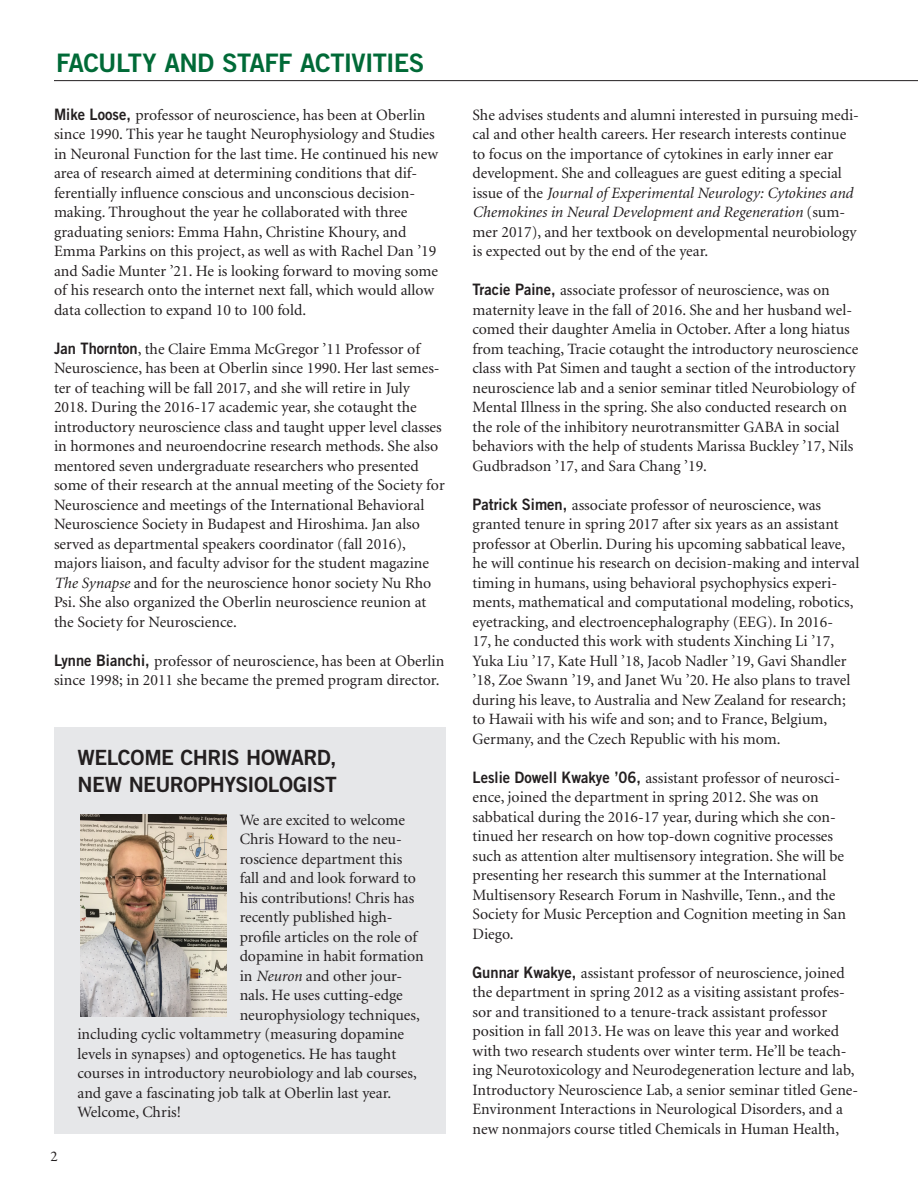
<style>
.page{position:relative;width:918px;height:1188px;background:#fff}
.page>*{position:absolute;margin:0;border:0;box-sizing:border-box;transform-origin:0 0}
.t1{font:25.5px "Trade Gothic LT Std Bd 2";letter-spacing:-.025em;color:#006a37}
.t2{font:21px/27px "Trade Gothic LT Std Bd 2";letter-spacing:-.025em;color:#231f20}
.t3{font:15.75px/19.5px "Minion";color:#231f20}
.t4{font:15px "Garamond Premr Pro";color:#231f20}
.s1{font-family:"Trade Gothic LT Std Bd 2"}
.s2{font-style:italic}
</style>
<div class="page">
<div style="left:54px;top:728px;width:392px;height:406px;background:#e6e7e9"></div>
<img style="left:81px;top:815px;width:145px;height:201px">
<hr style="left:54px;top:80px;width:864px;height:1px;background:#231f20">
<h1 class="t1" style="left:56px;top:47px;width:370px">FACULTY AND STAFF ACTIVITIES</h1>
<p class="t3" style="left:54px;top:106px;width:386px"><span class="s1">Mike Loose,</span> professor of neuroscience, has been at Oberlin since 1990. This year he taught Neurophysiology and Studies in Neuronal Function for the last time. He continued his new area of research aimed at determining conditions that dif&shy;ferentially influence conscious and unconscious decision&shy;making. Throughout the year he collaborated with three graduating seniors: Emma Hahn, Christine Khoury, and Emma Parkins on this project, as well as with Rachel Dan ’19 and Sadie Munter ’21. He is looking forward to moving some of his research onto the internet next fall, which would allow data collection to expand 10 to 100 fold.</p>
<p class="t3" style="left:54px;top:340px;width:392px"><span class="s1">Jan Thornton</span>, the Claire Emma McGregor ’11 Professor of Neuroscience, has been at Oberlin since 1990. Her last semes&shy;ter of teaching will be fall 2017, and she will retire in July 2018. During the 2016-17 academic year, she cotaught the introductory neuroscience class and taught upper level classes in hormones and neuroendocrine research methods. She also mentored seven undergraduate researchers who presented some of their research at the annual meeting of the Society for Neuroscience and meetings of the International Behavioral Neuroscience Society in Budapest and Hiroshima. Jan also served as departmental speakers coordinator (fall 2016), majors liaison, and faculty advisor for the student magazine <span class="s2">The Synapse</span> and for the neuroscience honor society Nu Rho Psi. She also organized the Oberlin neuroscience reunion at the Society for Neuroscience.</p>
<p class="t3" style="left:54px;top:652px;width:392px"><span class="s1">Lynne Bianchi,</span> professor of neuroscience, has been at Oberlin since 1998; in 2011 she became the premed program director.</p>
<p class="t4" style="left:51px;top:1147px;width:9px">2</p>
<h2 class="t2" style="left:77px;top:743px;width:261px">WELCOME CHRIS HOWARD,<br>NEW NEUROPHYSIOLOGIST</h2>
<p class="t3" style="left:240px;top:811px;width:167px">We are excited to welcome</p>
<p class="t3" style="left:240px;top:830px;width:164px">Chris Howard to the neu-</p>
<p class="t3" style="left:240px;top:850px;width:164px">roscience department this</p>
<p class="t3" style="left:240px;top:869px;width:178px">fall and and look forward to</p>
<p class="t3" style="left:240px;top:889px;width:176px">his contributions! Chris has</p>
<p class="t3" style="left:240px;top:908px;width:154px">recently published high-</p>
<p class="t3" style="left:240px;top:928px;width:179px">profile articles on the role of</p>
<p class="t3" style="left:240px;top:947px;width:186px">dopamine in habit formation</p>
<p class="t3" style="left:240px;top:967px;width:164px">in <span class="s2">Neuron</span> and other jour-</p>
<p class="t3" style="left:240px;top:986px;width:165px">nals. He uses cutting-edge</p>
<p class="t3" style="left:240px;top:1006px;width:182px">neurophysiology techniques,</p>
<p class="t3" style="left:77px;top:1025px;width:328px">including cyclic voltammetry (measuring dopamine</p>
<p class="t3" style="left:77px;top:1045px;width:320px">levels in synapses) and optogenetics. He has taught</p>
<p class="t3" style="left:77px;top:1064px;width:341px">courses in introductory neurobiology and lab courses,</p>
<p class="t3" style="left:77px;top:1084px;width:315px">and gave a fascinating job talk at Oberlin last year.</p>
<p class="t3" style="left:77px;top:1103px;width:105px">Welcome, Chris!</p>
<p class="t3" style="left:472px;top:106px;width:388px">She advises students and alumni interested in pursuing medi&shy;cal and other health careers. Her research interests continue to focus on the importance of cytokines in early inner ear development. She and colleagues are guest editing a special issue of the <span class="s2">Journal of Experimental Neurology: Cytokines and Chemokines in Neural Development and Regeneration</span> (sum&shy;mer 2017), and her textbook on developmental neurobiology is expected out by the end of the year.</p>
<p class="t3" style="left:472px;top:281px;width:387px"><span class="s1">Tracie Paine,</span> associate professor of neuroscience, was on maternity leave in the fall of 2016. She and her husband wel&shy;comed their daughter Amelia in October. After a long hiatus from teaching, Tracie cotaught the introductory neuroscience class with Pat Simen and taught a section of the introductory neuroscience lab and a senior seminar titled Neurobiology of Mental Illness in the spring. She also conducted research on the role of the inhibitory neurotransmitter GABA in social behaviors with the help of students Marissa Buckley ’17, Nils Gudbradson ’17, and Sara Chang ’19.</p>
<p class="t3" style="left:472px;top:496px;width:388px"><span class="s1">Patrick Simen,</span> associate professor of neuroscience, was granted tenure in spring 2017 after six years as an assistant professor at Oberlin. During his upcoming sabbatical leave, he will continue his research on decision-making and interval timing in humans, using behavioral psychophysics experi&shy;ments, mathematical and computational modeling, robotics, eyetracking, and electroencephalography (EEG). In 2016-<br>17, he conducted this work with students Xinching Li ’17, Yuka Liu ’17, Kate Hull ’18, Jacob Nadler ’19, Gavi Shandler ’18, Zoe Swann ’19, and Janet Wu ’20. He also plans to travel during his leave, to Australia and New Zealand for research; to Hawaii with his wife and son; and to France, Belgium, Germany, and the Czech Republic with his mom.</p>
<p class="t3" style="left:472px;top:769px;width:375px"><span class="s1">Leslie Dowell Kwakye ’06,</span> assistant professor of neurosci&shy;ence, joined the department in spring 2012. She was on sabbatical during the 2016-17 year, during which she con&shy;tinued her research on how top-down cognitive processes such as attention alter multisensory integration. She will be presenting her research this summer at the International Multisensory Research Forum in Nashville, Tenn., and the Society for Music Perception and Cognition meeting in San Diego.</p>
<p class="t3" style="left:472px;top:964px;width:387px"><span class="s1">Gunnar Kwakye,</span> assistant professor of neuroscience, joined the department in spring 2012 as a visiting assistant profes&shy;sor and transitioned to a tenure-track assistant professor position in fall 2013. He was on leave this year and worked with two research students over winter term. He’ll be teach&shy;ing Neurotoxicology and Neurodegeneration lecture and lab, Introductory Neuroscience Lab, a senior seminar titled Gene-Environment Interactions in Neurological Disorders, and a new nonmajors course titled Chemicals in Human Health,</p>
</div>
